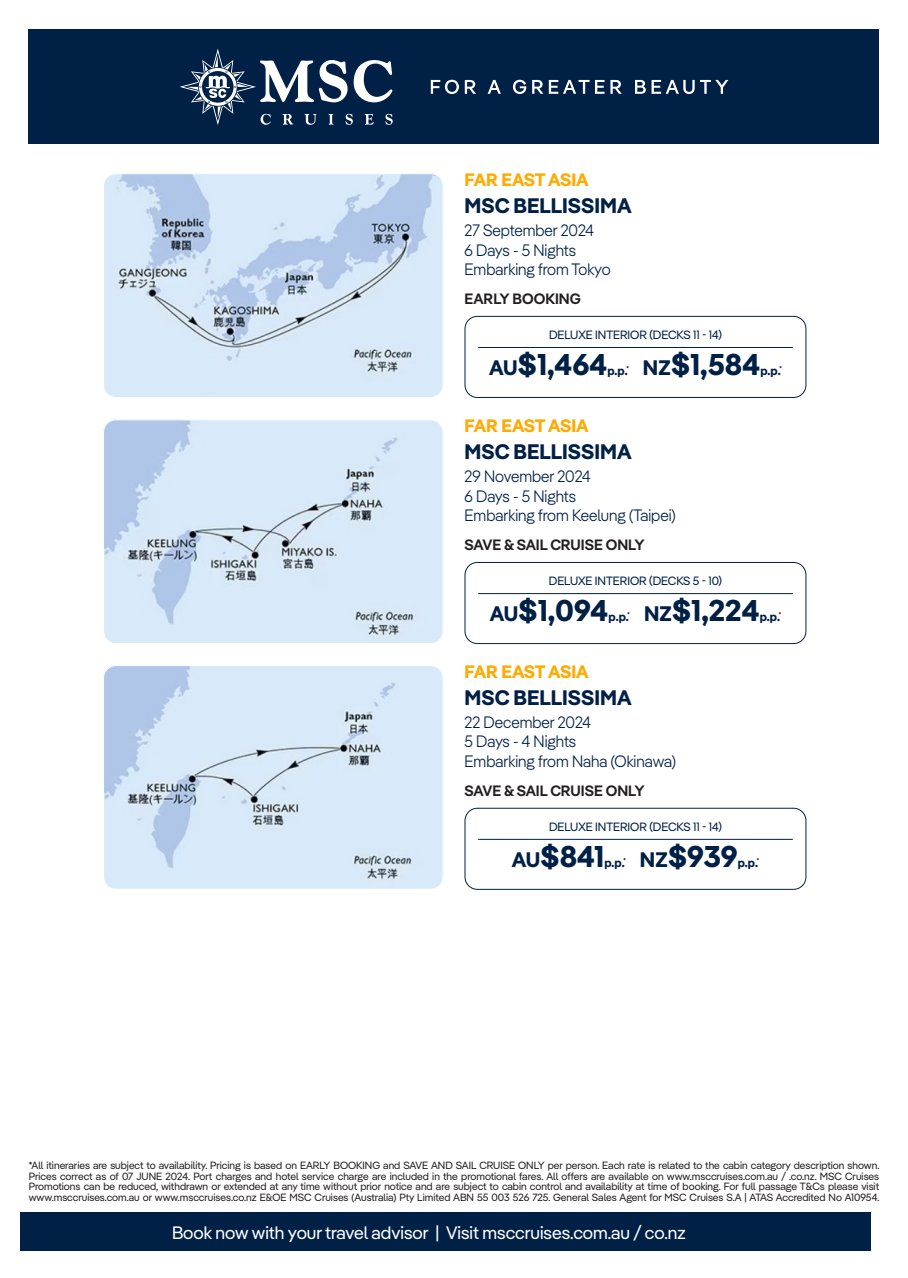
<style>
.page{position:relative;width:908px;height:1278px;background:#fff}
.page>*{position:absolute;margin:0;border:0;box-sizing:border-box;transform-origin:0 0}
.Total_Price{font:700 30px "MSC Pangea";color:#002046}
.Nave{font:700 21px "MSC Pangea";color:#002046}
.t1{font:18px "MSC Pangea";color:#fff}
.Canvas{font:700 18px "MSC Pangea";letter-spacing:-.01em;color:#fa0}
.Info_itin{font:300 16.5px "MSC Pangea";color:#002046;scale:.96 1}
.t2{font:600 15px "MSC Pangea";color:#231f20}
.Starting_from{font:12px "MSC Pangea";color:#002046}
.Total_Price-2{font:700 12px "MSC Pangea";color:#002046}
.t3{font:10.5px/10.5px "MSC Pangea";color:#231f20;text-align:justify}
.s1{font-size:21px}
</style>
<div class="page">
<div style="left:29px;top:29px;width:850px;height:115px;background:#002046"></div>
<svg style="left:431px;top:80px;width:28px;height:14px"></svg>
<svg style="left:465px;top:80px;width:11px;height:14px"></svg>
<svg style="left:488px;top:80px;width:13px;height:14px"></svg>
<svg style="left:513px;top:80px;width:13px;height:14px"></svg>
<svg style="left:532px;top:80px;width:11px;height:14px"></svg>
<svg style="left:549px;top:80px;width:40px;height:14px"></svg>
<svg style="left:595px;top:80px;width:27px;height:14px"></svg>
<svg style="left:635px;top:80px;width:93px;height:14px"></svg>
<svg style="left:180px;top:49px;width:213px;height:76px"></svg>
<div style="left:20px;top:1212px;width:851px;height:38px;background:#002046"></div>
<img style="left:105px;top:421px;width:336px;height:221px">
<div style="left:103px;top:419px;width:340px;height:225px;border:1px solid #fff;border-radius:12px"></div>
<hr style="left:478px;top:593px;width:315px;height:1px;background:#002046">
<div style="left:465px;top:562px;width:341px;height:82px;border:1px solid #002046;border-radius:12px"></div>
<img style="left:105px;top:667px;width:336px;height:221px">
<div style="left:103px;top:665px;width:340px;height:225px;border:1px solid #fff;border-radius:12px"></div>
<hr style="left:478px;top:839px;width:315px;height:1px;background:#002046">
<div style="left:465px;top:808px;width:341px;height:82px;border:1px solid #002046;border-radius:12px"></div>
<img style="left:105px;top:175px;width:336px;height:221px">
<div style="left:103px;top:173px;width:340px;height:225px;border:1px solid #fff;border-radius:12px"></div>
<hr style="left:478px;top:347px;width:315px;height:1px;background:#002046">
<div style="left:465px;top:316px;width:341px;height:82px;border:1px solid #002046;border-radius:12px"></div>
<p class="Canvas" style="left:465px;top:166px;width:126px">FAR EAST ASIA</p>
<p class="Nave" style="left:465px;top:190px;width:168px">MSC BELLISSIMA</p>
<p class="Info_itin" style="left:465px;top:218px;width:136px">27 September 2024</p>
<p class="Info_itin" style="left:465px;top:238px;width:117px">6 Days - 5 Nights</p>
<p class="Info_itin" style="left:465px;top:258px;width:154px">Embarking from Tokyo</p>
<p class="t2" style="left:465px;top:288px;width:118px">EARLY BOOKING</p>
<p class="Starting_from" style="left:549px;top:326px;width:174px">DELUXE INTERIOR (DECKS 11 - 14)</p>
<p class="Total_Price" style="left:489px;top:342px;width:120px"><span class="s1">AU</span>$1,464</p>
<p class="Total_Price" style="left:643px;top:342px;width:119px"><span class="s1">NZ</span>$1,584</p>
<p class="Total_Price-2" style="left:607px;top:362px;width:23px">p.p.<sup>*</sup></p>
<p class="Total_Price-2" style="left:760px;top:362px;width:23px">p.p.<sup>*</sup></p>
<p class="Canvas" style="left:465px;top:412px;width:126px">FAR EAST ASIA</p>
<p class="Nave" style="left:465px;top:436px;width:168px">MSC BELLISSIMA</p>
<p class="Info_itin" style="left:465px;top:464px;width:133px">29 November 2024</p>
<p class="Info_itin" style="left:465px;top:484px;width:117px">6 Days - 5 Nights</p>
<p class="Info_itin" style="left:465px;top:504px;width:221px">Embarking from Keelung (Taipei)</p>
<p class="t2" style="left:465px;top:534px;width:182px">SAVE &amp; SAIL CRUISE ONLY</p>
<p class="Starting_from" style="left:549px;top:572px;width:175px">DELUXE INTERIOR (DECKS 5 - 10)</p>
<p class="Total_Price" style="left:490px;top:588px;width:120px"><span class="s1">AU</span>$1,094</p>
<p class="Total_Price" style="left:644px;top:588px;width:117px"><span class="s1">NZ</span>$1,224</p>
<p class="Total_Price-2" style="left:608px;top:608px;width:23px">p.p.<sup>*</sup></p>
<p class="Total_Price-2" style="left:760px;top:608px;width:23px">p.p.<sup>*</sup></p>
<p class="Canvas" style="left:465px;top:658px;width:126px">FAR EAST ASIA</p>
<p class="Nave" style="left:465px;top:682px;width:168px">MSC BELLISSIMA</p>
<p class="Info_itin" style="left:465px;top:710px;width:133px">22 December 2024</p>
<p class="Info_itin" style="left:465px;top:730px;width:118px">5 Days - 4 Nights</p>
<p class="Info_itin" style="left:465px;top:750px;width:222px">Embarking from Naha (Okinawa)</p>
<p class="t2" style="left:465px;top:780px;width:182px">SAVE &amp; SAIL CRUISE ONLY</p>
<p class="Starting_from" style="left:549px;top:818px;width:174px">DELUXE INTERIOR (DECKS 11 - 14)</p>
<p class="Total_Price" style="left:512px;top:834px;width:94px"><span class="s1">AU</span>$841</p>
<p class="Total_Price" style="left:640px;top:834px;width:99px"><span class="s1">NZ</span>$939</p>
<p class="Total_Price-2" style="left:604px;top:854px;width:23px">p.p.<sup>*</sup></p>
<p class="Total_Price-2" style="left:738px;top:854px;width:23px">p.p.<sup>*</sup></p>
<p class="t3" style="left:29px;top:1160px;width:852px">*All itineraries are subject to availability. Pricing is based on EARLY BOOKING and SAVE AND SAIL CRUISE ONLY per person. Each rate is related to the cabin category description shown.<br>Prices correct as of 07 JUNE 2024. Port charges and hotel service charge are included in the promotional fares. All offers are available on www.msccruises.com.au / .co.nz. MSC Cruises Promotions can be reduced, withdrawn or extended at any time without prior notice and are subject to cabin control and availability at time of booking. For full passage T&amp;Cs please visit www.msccruises.com.au or www.msccruises.co.nz E&amp;OE MSC Cruises (Australia) Pty Limited ABN 55 003 526 725. General Sales Agent for MSC Cruises S.A | ATAS Accredited No A10954.</p>
<h3 class="t1" style="left:172px;top:1220px;width:515px">Book now with your travel advisor | Visit msccruises.com.au / co.nz</h3>
</div>
